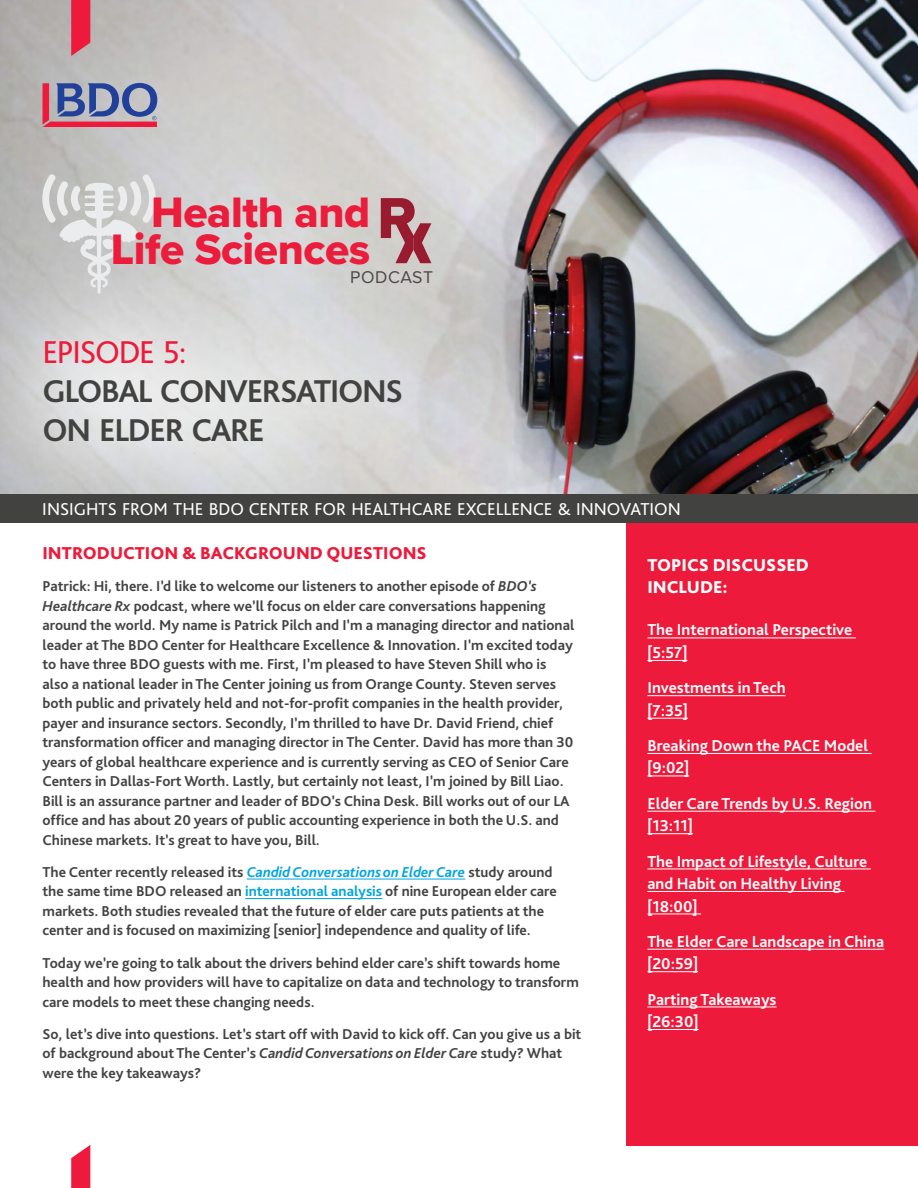
<style>
.page{position:relative;width:918px;height:1188px;background:#fff}
.page>*{position:absolute;margin:0;border:0;box-sizing:border-box;transform-origin:0 0}
.t1{font:44.25px/36.9px "Proxima Nova Extrabld";letter-spacing:-.01em;color:#ec1d3c;text-align:center}
.t2{font:700 33px/39px "Bliss Pro";letter-spacing:-.04em;color:#424241}
.t3{font:33px "Bliss Pro";letter-spacing:-.04em;color:#ed1a3b}
.t4{font:18px "Bliss Pro";color:#fff}
.t5{font:800 18px "Bliss Pro";color:#ed1a3b}
.t6{font:800 18px/22.5px "Bliss Pro";color:#fff}
.t7{font:17.55px "Proxima Nova";letter-spacing:.03em;color:#4b4845}
.t8{font:700 16.5px/22.5px "Bliss Pro";color:#fff}
.t9{font:700 15px/19.5px "Bliss Pro";color:#424241}
.s1{font-style:italic}
.s2{font-style:italic;color:#00a4df}
.s3{color:#00a4df}
</style>
<div class="page">
<img style="left:537px;top:0;width:381px;height:495px">
<svg style="left:0;top:0;width:537px;height:495px;background:#c8c7c6"></svg>
<svg style="left:71px;top:0;width:19px;height:56px"></svg>
<hr style="left:247px;top:879px;width:218px;height:1px;background:#00a4df">
<hr style="left:245px;top:898px;width:137px;height:1px;background:#00a4df">
<svg style="left:71px;top:1145px;width:19px;height:43px"></svg>
<svg style="left:43px;top:83px;width:114px;height:44px;background:#92799d"></svg>
<div style="left:0;top:246px;width:492px;height:291px;background:#fff;opacity:.75"></div>
<div style="left:626px;top:523px;width:292px;height:622px;background:#ed1a3b"></div>
<hr style="left:647px;top:638px;width:209px;height:1px;background:#fff">
<hr style="left:647px;top:660px;width:40px;height:1px;background:#fff">
<hr style="left:647px;top:695px;width:139px;height:1px;background:#fff">
<hr style="left:647px;top:718px;width:41px;height:1px;background:#fff">
<hr style="left:647px;top:753px;width:225px;height:1px;background:#fff">
<hr style="left:647px;top:776px;width:42px;height:1px;background:#fff">
<hr style="left:647px;top:811px;width:228px;height:1px;background:#fff">
<hr style="left:647px;top:833px;width:46px;height:1px;background:#fff">
<hr style="left:647px;top:869px;width:224px;height:1px;background:#fff">
<hr style="left:647px;top:891px;width:198px;height:1px;background:#fff">
<hr style="left:647px;top:914px;width:54px;height:1px;background:#fff">
<hr style="left:647px;top:949px;width:237px;height:1px;background:#fff">
<hr style="left:647px;top:971px;width:51px;height:1px;background:#fff">
<hr style="left:647px;top:1007px;width:130px;height:1px;background:#fff">
<hr style="left:647px;top:1029px;width:52px;height:1px;background:#fff">
<svg style="left:42px;top:172px;width:115px;height:122px;background:#cfcfcf"></svg>
<svg style="left:395px;top:223px;width:36px;height:40px"></svg>
<div style="left:0;top:495px;width:918px;height:28px;background:#424241"></div>
<h1 class="t1" style="left:111px;top:193px;width:307px">Health and<br>Life Sciences <sup>R</sup></h1>
<p class="t7" style="left:350px;top:264px;width:84px">PODCAST</p>
<h2 class="t3" style="left:43px;top:331px;width:146px">EPISODE 5:</h2>
<h2 class="t2" style="left:43px;top:371px;width:362px">GLOBAL CONVERSATIONS<br>ON ELDER CARE</h2>
<p class="t4" style="left:42px;top:498px;width:640px">INSIGHTS FROM THE BDO CENTER FOR HEALTHCARE EXCELLENCE &amp; INNOVATION</p>
<p class="t5" style="left:43px;top:542px;width:386px">INTRODUCTION &amp; BACKGROUND QUESTIONS</p>
<p class="t9" style="left:43px;top:576px;width:533px">Patrick: Hi, there. I’d like to welcome our listeners to another episode of <span class="s1">BDO’s Healthcare Rx</span> podcast, where we’ll focus on elder care conversations happening around the world. My name is Patrick Pilch and I’m a managing director and national leader at The BDO Center for Healthcare Excellence &amp; Innovation. I’m excited today to have three BDO guests with me. First, I’m pleased to have Steven Shill who is also a national leader in The Center joining us from Orange County. Steven serves both public and privately held and not-for-profit companies in the health provider, payer and insurance sectors. Secondly, I’m thrilled to have Dr. David Friend, chief transformation officer and managing director in The Center. David has more than 30 years of global healthcare experience and is currently serving as CEO of Senior Care Centers in Dallas-Fort Worth. Lastly, but certainly not least, I’m joined by Bill Liao.<br>Bill is an assurance partner and leader of BDO’s China Desk. Bill works out of our LA office and has about 20 years of public accounting experience in both the U.S. and Chinese markets. It’s great to have you, Bill.</p>
<p class="t9" style="left:43px;top:862px;width:516px">The Center recently released its <span class="s2">Candid Conversations on Elder Care</span> study around the same time BDO released an <span class="s3">international analysis</span> of nine European elder care markets. Both studies revealed that the future of elder care puts patients at the center and is focused on maximizing [senior] independence and quality of life.</p>
<p class="t9" style="left:43px;top:952px;width:538px">Today we’re going to talk about the drivers behind elder care’s shift towards home health and how providers will have to capitalize on data and technology to transform care models to meet these changing needs.</p>
<p class="t9" style="left:43px;top:1024px;width:540px">So, let’s dive into questions. Let’s start off with David to kick off. Can you give us a bit of background about The Center’s <span class="s1">Candid Conversations on Elder Care</span> study? What were the key takeaways?</p>
<p class="t6" style="left:647px;top:553px;width:163px">TOPICS DISCUSSED<br>INCLUDE:</p>
<p class="t8" style="left:647px;top:618px;width:206px">The International Perspective [5:57]</p>
<p class="t8" style="left:647px;top:676px;width:140px">Investments in Tech [7:35]</p>
<p class="t8" style="left:647px;top:734px;width:222px">Breaking Down the PACE Model [9:02]</p>
<p class="t8" style="left:647px;top:792px;width:226px">Elder Care Trends by U.S. Region [13:11]</p>
<p class="t8" style="left:647px;top:849px;width:221px">The Impact of Lifestyle, Culture and Habit on Healthy Living [18:00]</p>
<p class="t8" style="left:647px;top:930px;width:238px">The Elder Care Landscape in China [20:59]</p>
<p class="t8" style="left:647px;top:987px;width:131px">Parting Takeaways [26:30]</p>
</div>
